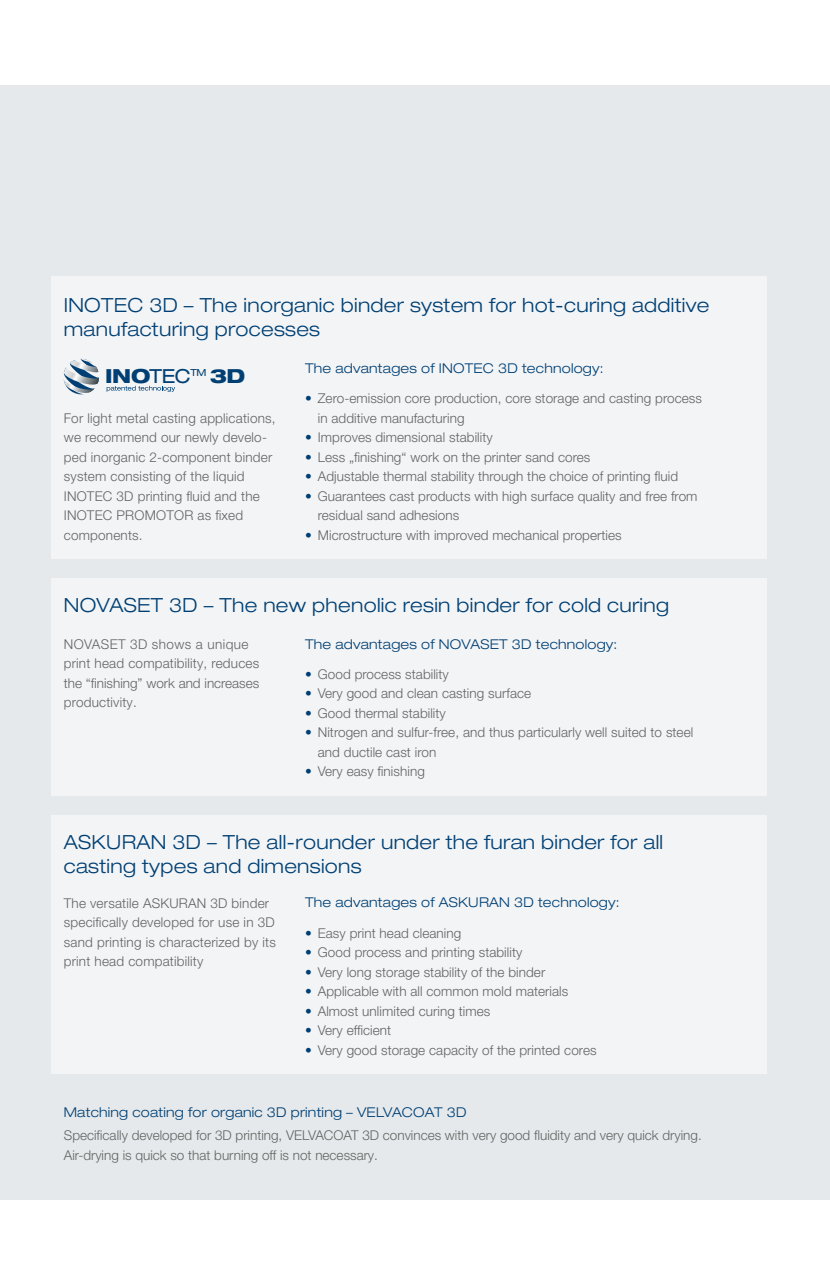
<style>
.page{position:relative;width:830px;height:1263px;background:#fff}
.page>*{position:absolute;margin:0;border:0;box-sizing:border-box;transform-origin:0 0}
.t1{font:300 expanded 19.5px/24px "Helvetica Neue LT Pro";letter-spacing:.015em;color:#003f73}
.t2{font:800 expanded 19.35px "Helvetica Neue LT Pro";color:#003f73}
.t3{font:300 13.5px/19.5px "Helvetica Neue LT Pro";letter-spacing:.005em;color:#636362}
.t4{font:300 expanded 13.5px "Helvetica Neue LT Pro";letter-spacing:.015em;color:#003f73}
.s1{font-weight:400}
.s2{color:#003f73}
</style>
<div class="page">
<div style="left:0;top:85px;width:829px;height:1114px;background:#e5e9ec"></div>
<div style="left:51px;top:276px;width:714px;height:283px;background:#f2f4f6"></div>
<div style="left:51px;top:578px;width:714px;height:218px;background:#f2f4f6"></div>
<div style="left:51px;top:815px;width:714px;height:259px;background:#f2f4f6"></div>
<svg style="left:107px;top:386px;width:68px;height:6px"></svg>
<svg style="left:64px;top:359px;width:35px;height:35px"></svg>
<h1 class="t1" style="left:64px;top:292px;width:647px">INOTEC 3D – The inorganic binder system for hot-curing additive manufacturing processes</h1>
<h2 class="t2" style="left:105px;top:363px;width:141px">INO<span class="s1">TEC</span><sup>TM</sup> 3D</h2>
<p class="t3" style="left:64px;top:408px;width:213px">For light metal casting applications, we recommend our newly develo&shy;ped inorganic 2-component binder system consisting of the liquid<br>INOTEC 3D printing fluid and the<br>INOTEC PROMOTOR as fixed components.</p>
<p class="t4" style="left:305px;top:360px;width:300px">The advantages of INOTEC 3D technology:</p>
<p class="t3" style="left:317px;top:388px;width:385px;text-indent:-13px"><span class="s2">•</span> Zero-emission core production, core storage and casting process in additive manufacturing</p>
<p class="t3" style="left:305px;top:427px;width:189px"><span class="s2">•</span> Improves dimensional stability</p>
<p class="t3" style="left:305px;top:447px;width:287px"><span class="s2">•</span> Less „finishing“ work on the printer sand cores</p>
<p class="t3" style="left:305px;top:466px;width:374px"><span class="s2">•</span> Adjustable thermal stability through the choice of printing fluid</p>
<p class="t3" style="left:317px;top:486px;width:381px;text-indent:-13px"><span class="s2">•</span> Guarantees cast products with high surface quality and free from residual sand adhesions</p>
<p class="t3" style="left:305px;top:525px;width:318px"><span class="s2">•</span> Microstructure with improved mechanical properties</p>
<h1 class="t1" style="left:64px;top:593px;width:606px">NOVASET 3D – The new phenolic resin binder for cold curing</h1>
<p class="t3" style="left:64px;top:634px;width:197px">NOVASET 3D shows a unique print head compatibility, reduces the “finishing” work and increases productivity.</p>
<p class="t4" style="left:305px;top:635px;width:314px">The advantages of NOVASET 3D technology:</p>
<p class="t3" style="left:305px;top:664px;width:145px"><span class="s2">•</span> Good process stability</p>
<p class="t3" style="left:305px;top:683px;width:227px"><span class="s2">•</span> Very good and clean casting surface</p>
<p class="t3" style="left:305px;top:703px;width:142px"><span class="s2">•</span> Good thermal stability</p>
<p class="t3" style="left:317px;top:722px;width:377px;text-indent:-13px"><span class="s2">•</span> Nitrogen and sulfur-free, and thus particularly well suited to steel and ductile cast iron</p>
<p class="t3" style="left:305px;top:761px;width:121px"><span class="s2">•</span> Very easy finishing</p>
<h1 class="t1" style="left:64px;top:829px;width:600px">ASKURAN 3D – The all-rounder under the furan binder for all casting types and dimensions</h1>
<p class="t3" style="left:64px;top:893px;width:213px">The versatile ASKURAN 3D binder specifically developed for use in 3D sand printing is characterized by its print head compatibility</p>
<p class="t4" style="left:305px;top:894px;width:316px">The advantages of ASKURAN 3D technology:</p>
<p class="t3" style="left:305px;top:923px;width:158px"><span class="s2">•</span> Easy print head cleaning</p>
<p class="t3" style="left:305px;top:942px;width:219px"><span class="s2">•</span> Good process and printing stability</p>
<p class="t3" style="left:305px;top:962px;width:242px"><span class="s2">•</span> Very long storage stability of the binder</p>
<p class="t3" style="left:305px;top:981px;width:264px"><span class="s2">•</span> Applicable with all common mold materials</p>
<p class="t3" style="left:305px;top:1001px;width:187px"><span class="s2">•</span> Almost unlimited curing times</p>
<p class="t3" style="left:305px;top:1020px;width:88px"><span class="s2">•</span> Very efficient</p>
<p class="t3" style="left:305px;top:1040px;width:293px"><span class="s2">•</span> Very good storage capacity of the printed cores</p>
<p class="t4" style="left:64px;top:1103px;width:404px">Matching coating for organic 3D printing – VELVACOAT 3D</p>
<p class="t3" style="left:64px;top:1125px;width:639px">Specifically developed for 3D printing, VELVACOAT 3D convinces with very good fluidity and very quick drying.<br>Air-drying is quick so that burning off is not necessary.</p>
</div>
